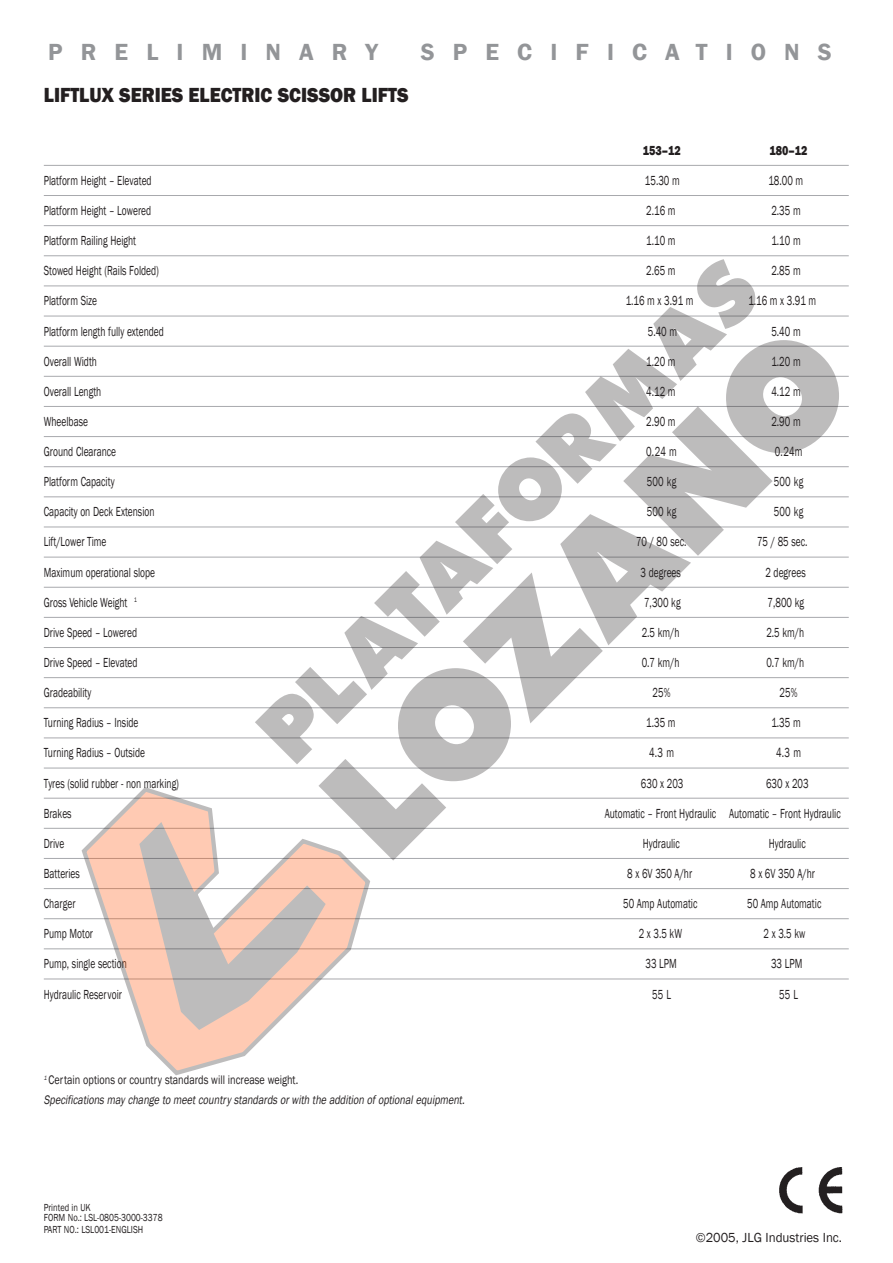
<style>
.page{position:relative;width:893px;height:1263px;background:#fff}
.page>*{position:absolute;margin:0;border:0;box-sizing:border-box;transform-origin:0 0}
.t1{font:600 24px "Franklin Gothic";letter-spacing:.755em;color:#939598}
.t2{font:800 21px "Franklin Gothic";color:#231f20;scale:.9 1}
.t3{font:13.5px "Franklin Gothic";color:#231f20;scale:.7 1}
.t4{font:13.5px "Franklin Gothic";color:#231f20;scale:.95 1}
.t5{font:800 13.5px "Franklin Gothic";color:#231f20;scale:.8 1}
.t6{font:italic 12.75px/19.5px "Franklin Gothic";color:#231f20;scale:.8 1}
.t7{font:10.5px/10.5px "Franklin Gothic";color:#231f20;scale:.8 1}
.s1{font-style:normal}
</style>
<div class="page">
<img style="left:779px;top:1167px;width:64px;height:47px">
<hr style="left:44px;top:165px;width:805px;height:1px;background:#a8a9ad">
<hr style="left:44px;top:195px;width:805px;height:1px;background:#a8a9ad">
<hr style="left:44px;top:225px;width:805px;height:1px;background:#a8a9ad">
<hr style="left:44px;top:255px;width:805px;height:1px;background:#a8a9ad">
<hr style="left:44px;top:285px;width:805px;height:1px;background:#a8a9ad">
<hr style="left:44px;top:316px;width:805px;height:1px;background:#a8a9ad">
<hr style="left:44px;top:346px;width:805px;height:1px;background:#a8a9ad">
<hr style="left:44px;top:376px;width:805px;height:1px;background:#a8a9ad">
<hr style="left:44px;top:406px;width:805px;height:1px;background:#a8a9ad">
<hr style="left:44px;top:436px;width:805px;height:1px;background:#a8a9ad">
<hr style="left:44px;top:466px;width:805px;height:1px;background:#a8a9ad">
<hr style="left:44px;top:496px;width:805px;height:1px;background:#a8a9ad">
<hr style="left:44px;top:527px;width:805px;height:1px;background:#a8a9ad">
<hr style="left:44px;top:557px;width:805px;height:1px;background:#a8a9ad">
<hr style="left:44px;top:587px;width:805px;height:1px;background:#a8a9ad">
<hr style="left:44px;top:617px;width:805px;height:1px;background:#a8a9ad">
<hr style="left:44px;top:647px;width:805px;height:1px;background:#a8a9ad">
<hr style="left:44px;top:677px;width:805px;height:1px;background:#a8a9ad">
<hr style="left:44px;top:707px;width:805px;height:1px;background:#a8a9ad">
<hr style="left:44px;top:737px;width:805px;height:1px;background:#a8a9ad">
<hr style="left:44px;top:768px;width:805px;height:1px;background:#a8a9ad">
<hr style="left:44px;top:798px;width:805px;height:1px;background:#a8a9ad">
<hr style="left:44px;top:828px;width:805px;height:1px;background:#a8a9ad">
<hr style="left:44px;top:858px;width:805px;height:1px;background:#a8a9ad">
<hr style="left:44px;top:888px;width:805px;height:1px;background:#a8a9ad">
<hr style="left:44px;top:918px;width:805px;height:1px;background:#a8a9ad">
<hr style="left:44px;top:948px;width:805px;height:1px;background:#a8a9ad">
<hr style="left:44px;top:978px;width:805px;height:1px;background:#a8a9ad">
<svg style="left:82px;top:793px;width:189px;height:282px"></svg>
<svg style="left:139px;top:259px;width:700px;height:771px"></svg>
<h1 class="t1" style="left:48px;top:37px;width:331px">PRELIMINARY</h1>
<h1 class="t1" style="left:421px;top:37px;width:412px">SPECIFICATIONS</h1>
<h2 class="t2" style="left:44px;top:81px;width:407px">LIFTLUX SERIES ELECTRIC SCISSOR LIFTS</h2>
<p class="t5" style="left:643px;top:141px;width:49px">153–12</p>
<p class="t5" style="left:769px;top:141px;width:49px">180–12</p>
<p class="t3" style="left:44px;top:172px;width:156px">Platform Height – Elevated</p>
<p class="t3" style="left:645px;top:172px;width:51px">15.30 m</p>
<p class="t3" style="left:768px;top:172px;width:51px">18.00 m</p>
<p class="t3" style="left:44px;top:202px;width:155px">Platform Height – Lowered</p>
<p class="t3" style="left:646px;top:202px;width:43px">2.16 m</p>
<p class="t3" style="left:771px;top:202px;width:43px">2.35 m</p>
<p class="t3" style="left:44px;top:232px;width:133px">Platform Railing Height</p>
<p class="t3" style="left:646px;top:232px;width:43px">1.10 m</p>
<p class="t3" style="left:771px;top:232px;width:43px">1.10 m</p>
<p class="t3" style="left:44px;top:262px;width:166px">Stowed Height (Rails Folded)</p>
<p class="t3" style="left:646px;top:262px;width:43px">2.65 m</p>
<p class="t3" style="left:771px;top:262px;width:43px">2.85 m</p>
<p class="t3" style="left:44px;top:293px;width:78px">Platform Size</p>
<p class="t3" style="left:626px;top:293px;width:99px">1.16 m x 3.91 m</p>
<p class="t3" style="left:748px;top:293px;width:99px">1.16 m x 3.91 m</p>
<p class="t3" style="left:44px;top:323px;width:173px">Platform length fully extended</p>
<p class="t3" style="left:648px;top:323px;width:43px">5.40 m</p>
<p class="t3" style="left:771px;top:323px;width:43px">5.40 m</p>
<p class="t3" style="left:44px;top:353px;width:78px">Overall Width</p>
<p class="t3" style="left:646px;top:353px;width:43px">1.20 m</p>
<p class="t3" style="left:771px;top:353px;width:43px">1.20 m</p>
<p class="t3" style="left:44px;top:383px;width:84px">Overall Length</p>
<p class="t3" style="left:646px;top:383px;width:43px">4.12 m</p>
<p class="t3" style="left:771px;top:383px;width:43px">4.12 m</p>
<p class="t3" style="left:44px;top:413px;width:65px">Wheelbase</p>
<p class="t3" style="left:646px;top:413px;width:43px">2.90 m</p>
<p class="t3" style="left:771px;top:413px;width:43px">2.90 m</p>
<p class="t3" style="left:44px;top:443px;width:105px">Ground Clearance</p>
<p class="t3" style="left:646px;top:443px;width:45px">0.24 m</p>
<p class="t3" style="left:775px;top:443px;width:41px">0.24m</p>
<p class="t3" style="left:44px;top:473px;width:103px">Platform Capacity</p>
<p class="t3" style="left:647px;top:473px;width:44px">500 kg</p>
<p class="t3" style="left:774px;top:473px;width:44px">500 kg</p>
<p class="t3" style="left:44px;top:503px;width:160px">Capacity on Deck Extension</p>
<p class="t3" style="left:647px;top:503px;width:44px">500 kg</p>
<p class="t3" style="left:774px;top:503px;width:44px">500 kg</p>
<p class="t3" style="left:44px;top:534px;width:91px">Lift/Lower Time</p>
<p class="t3" style="left:636px;top:534px;width:74px">70 / 80 sec.</p>
<p class="t3" style="left:757px;top:534px;width:74px">75 / 85 sec.</p>
<p class="t3" style="left:44px;top:564px;width:161px">Maximum operational slope</p>
<p class="t3" style="left:641px;top:564px;width:59px">3 degrees</p>
<p class="t3" style="left:765px;top:564px;width:59px">2 degrees</p>
<p class="t3" style="left:44px;top:594px;width:135px">Gross Vehicle Weight <sup>1</sup></p>
<p class="t3" style="left:644px;top:594px;width:54px">7,300 kg</p>
<p class="t3" style="left:768px;top:594px;width:54px">7,800 kg</p>
<p class="t3" style="left:44px;top:624px;width:135px">Drive Speed – Lowered</p>
<p class="t3" style="left:642px;top:624px;width:56px">2.5 km/h</p>
<p class="t3" style="left:766px;top:624px;width:56px">2.5 km/h</p>
<p class="t3" style="left:44px;top:654px;width:136px">Drive Speed – Elevated</p>
<p class="t3" style="left:642px;top:654px;width:56px">0.7 km/h</p>
<p class="t3" style="left:766px;top:654px;width:56px">0.7 km/h</p>
<p class="t3" style="left:44px;top:684px;width:70px">Gradeability</p>
<p class="t3" style="left:653px;top:684px;width:27px">25%</p>
<p class="t3" style="left:780px;top:684px;width:27px">25%</p>
<p class="t3" style="left:44px;top:714px;width:137px">Turning Radius – Inside</p>
<p class="t3" style="left:646px;top:714px;width:43px">1.35 m</p>
<p class="t3" style="left:771px;top:714px;width:43px">1.35 m</p>
<p class="t3" style="left:44px;top:744px;width:146px">Turning Radius – Outside</p>
<p class="t3" style="left:649px;top:744px;width:37px">4.3 m</p>
<p class="t3" style="left:776px;top:744px;width:37px">4.3 m</p>
<p class="t3" style="left:44px;top:775px;width:195px">Tyres (solid rubber - non marking)</p>
<p class="t3" style="left:641px;top:775px;width:62px">630 x 203</p>
<p class="t3" style="left:766px;top:775px;width:62px">630 x 203</p>
<p class="t3" style="left:44px;top:805px;width:41px">Brakes</p>
<p class="t3" style="left:605px;top:805px;width:339px">Automatic – Front Hydraulic Automatic – Front Hydraulic</p>
<p class="t3" style="left:44px;top:835px;width:31px">Drive</p>
<p class="t3" style="left:643px;top:835px;width:54px">Hydraulic</p>
<p class="t3" style="left:769px;top:835px;width:54px">Hydraulic</p>
<p class="t3" style="left:44px;top:865px;width:53px">Batteries</p>
<p class="t3" style="left:627px;top:865px;width:94px">8 x 6V 350 A/hr</p>
<p class="t3" style="left:750px;top:865px;width:94px">8 x 6V 350 A/hr</p>
<p class="t3" style="left:44px;top:895px;width:47px">Charger</p>
<p class="t3" style="left:623px;top:895px;width:108px">50 Amp Automatic</p>
<p class="t3" style="left:747px;top:895px;width:108px">50 Amp Automatic</p>
<p class="t3" style="left:44px;top:925px;width:72px">Pump Motor</p>
<p class="t3" style="left:639px;top:925px;width:63px">2 x 3.5 kW</p>
<p class="t3" style="left:763px;top:925px;width:61px">2 x 3.5 kw</p>
<p class="t3" style="left:44px;top:955px;width:120px">Pump, single section</p>
<p class="t3" style="left:645px;top:955px;width:46px">33 LPM</p>
<p class="t3" style="left:771px;top:955px;width:46px">33 LPM</p>
<p class="t3" style="left:44px;top:985px;width:113px">Hydraulic Reservoir</p>
<p class="t3" style="left:652px;top:985px;width:29px">55 L</p>
<p class="t3" style="left:779px;top:985px;width:29px">55 L</p>
<p class="t6" style="left:44px;top:1070px;width:531px"><sup>1</sup> <span class="s1">Certain options or country standards will increase weight.<br></span>Specifications may change to meet country standards or with the addition of optional equipment.</p>
<p class="t7" style="left:44px;top:1202px;width:150px">Printed in UK<br>FORM No.: LSL-0805-3000-3378</p>
<p class="t7" style="left:44px;top:1224px;width:126px">PART NO.: LSL001-ENGLISH</p>
<p class="t4" style="left:696px;top:1229px;width:156px">©2005, JLG Industries Inc.</p>
</div>
